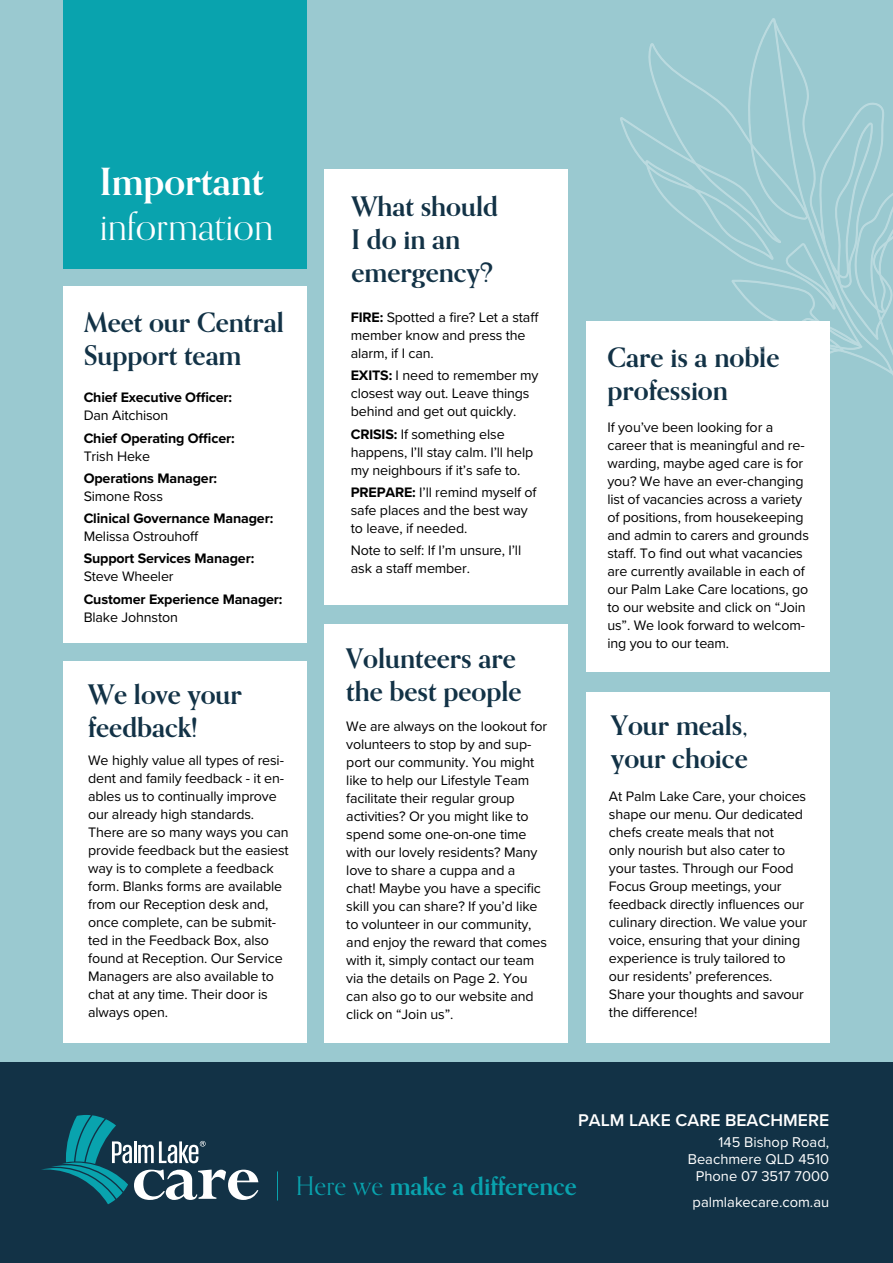
<style>
.page{position:relative;width:893px;height:1263px;background:#9ac9d0}
.page>*{position:absolute;margin:0;border:0;box-sizing:border-box;transform-origin:0 0}
.t1{font:37.5px "Orpheus Pro";color:#fff}
.t2{font:700 37.5px "Orpheus Pro";color:#fff}
.t3{font:700 27px/33px "Orpheus Pro";color:#123246}
.t4{font:700 24.6px "Orpheus Pro";color:#09a3ae}
.t5{font:600 17.55px "Proxima Nova";color:#fff}
.t6{font:14.7px/17px "Proxima Nova";color:#fff;text-align:right}
.t7{font:14.25px/18px "Proxima Nova";letter-spacing:-.01em;color:#000}
.t8{font:700 14.25px "Proxima Nova";letter-spacing:-.01em;color:#000}
.s1{font-weight:700}
.s2{font-weight:400;font-size:25.65px}
</style>
<div class="page">
<div style="left:0;top:1062px;width:893px;height:201px;background:#123246"></div>
<svg style="left:42px;top:1115px;width:216px;height:89px"></svg>
<hr style="left:134px;top:1141px;width:2px;height:22px;background:#fff">
<svg style="left:277px;top:1171px;width:1px;height:29px"></svg>
<div style="left:325px;top:624px;width:243px;height:419px;background:#fff"></div>
<div style="left:64px;top:286px;width:243px;height:357px;background:#fff"></div>
<div style="left:325px;top:169px;width:243px;height:435px;background:#fff"></div>
<div style="left:64px;top:661px;width:243px;height:382px;background:#fff"></div>
<div style="left:64px;top:0;width:243px;height:268px;background:#09a3ae"></div>
<div style="left:586px;top:322px;width:243px;height:350px;background:#fff"></div>
<div style="left:586px;top:693px;width:243px;height:350px;background:#fff"></div>
<svg style="left:619px;top:18px;width:211px;height:364px"></svg>
<svg style="left:773px;top:18px;width:120px;height:358px"></svg>
<h1 class="t2" style="left:100px;top:158px;width:165px">Important</h1>
<h1 class="t1" style="left:100px;top:204px;width:175px">information</h1>
<h2 class="t3" style="left:84px;top:305px;width:202px">Meet our Central<br>Support team</h2>
<p class="t8" style="left:84px;top:387px;width:150px">Chief Executive Officer:</p>
<p class="t7" style="left:84px;top:406px;width:86px">Dan Aitchison</p>
<p class="t8" style="left:84px;top:427px;width:153px">Chief Operating Officer:</p>
<p class="t7" style="left:84px;top:446px;width:68px">Trish Heke</p>
<p class="t8" style="left:84px;top:467px;width:135px">Operations Manager:</p>
<p class="t7" style="left:84px;top:486px;width:81px">Simone Ross</p>
<p class="t8" style="left:84px;top:508px;width:191px">Clinical Governance Manager:</p>
<p class="t7" style="left:84px;top:527px;width:116px">Melissa Ostrouhoff</p>
<p class="t8" style="left:84px;top:548px;width:172px">Support Services Manager:</p>
<p class="t7" style="left:84px;top:567px;width:91px">Steve Wheeler</p>
<p class="t8" style="left:84px;top:588px;width:200px">Customer Experience Manager:</p>
<p class="t7" style="left:84px;top:607px;width:96px">Blake Johnston</p>
<h2 class="t3" style="left:88px;top:678px;width:155px">We love your feedback!</h2>
<p class="t7" style="left:88px;top:751px;width:202px">We highly value all types of resi&shy;dent and family feedback - it en&shy;ables us to continually improve our already high standards.<br>There are so many ways you can provide feedback but the easiest way is to complete a feedback form. Blanks forms are available from our Reception desk and, once complete, can be submit&shy;ted in the Feedback Box, also found at Reception. Our Service<br>Managers are also available to chat at any time. Their door is always open.</p>
<h2 class="t3" style="left:351px;top:190px;width:148px">What should<br>I do in an emergency?</h2>
<p class="t7" style="left:351px;top:308px;width:189px"><span class="s1">FIRE:</span> Spotted a fire? Let a staff member know and press the alarm, if I can.</p>
<p class="t7" style="left:351px;top:366px;width:189px"><span class="s1">EXITS:</span> I need to remember my closest way out. Leave things behind and get out quickly.</p>
<p class="t7" style="left:351px;top:424px;width:184px"><span class="s1">CRISIS:</span> If something else happens, I’ll stay calm. I’ll help my neighbours if it’s safe to.</p>
<p class="t7" style="left:351px;top:482px;width:187px"><span class="s1">PREPARE:</span> I’ll remind myself of safe places and the best way to leave, if needed.</p>
<p class="t7" style="left:351px;top:541px;width:172px">Note to self: If I’m unsure, I’ll ask a staff member.</p>
<h2 class="t3" style="left:346px;top:641px;width:177px">Volunteers are the best people</h2>
<p class="t7" style="left:346px;top:717px;width:202px">We are always on the lookout for volunteers to stop by and sup&shy;port our community. You might like to help our Lifestyle Team facilitate their regular group activities? Or you might like to spend some one-on-one time with our lovely residents? Many love to share a cuppa and a chat! Maybe you have a specific skill you can share? If you’d like to volunteer in our community, and enjoy the reward that comes with it, simply contact our team via the details on Page 2. You can also go to our website and click on “Join us”.</p>
<h2 class="t3" style="left:607px;top:340px;width:173px">Care is a noble profession</h2>
<p class="t7" style="left:607px;top:418px;width:203px">If you’ve been looking for a career that is meaningful and re&shy;warding, maybe aged care is for you? We have an ever-changing list of vacancies across a variety of positions, from housekeeping and admin to carers and grounds staff. To find out what vacancies are currently available in each of our Palm Lake Care locations, go to our website and click on “Join us”. We look forward to welcom&shy;ing you to our team.</p>
<h2 class="t3" style="left:611px;top:708px;width:138px">Your meals, your choice</h2>
<p class="t7" style="left:609px;top:787px;width:200px">At Palm Lake Care, your choices shape our menu. Our dedicated chefs create meals that not<br>only nourish but also cater to your tastes. Through our Food<br>Focus Group meetings, your feedback directly influences our culinary direction. We value your voice, ensuring that your dining experience is truly tailored to our residents’ preferences.<br>Share your thoughts and savour the difference!</p>
<p class="t5" style="left:578px;top:1107px;width:252px">PALM LAKE CARE BEACHMERE</p>
<p class="t6" style="left:688px;top:1133px;width:143px">145 Bishop Road,<br>Beachmere QLD 4510<br>Phone 07 3517 7000</p>
<p class="t6" style="left:693px;top:1193px;width:138px">palmlakecare.com.au</p>
<h3 class="t4" style="left:296px;top:1171px;width:282px"><span class="s2">Here we</span> make a difference</h3>
</div>
